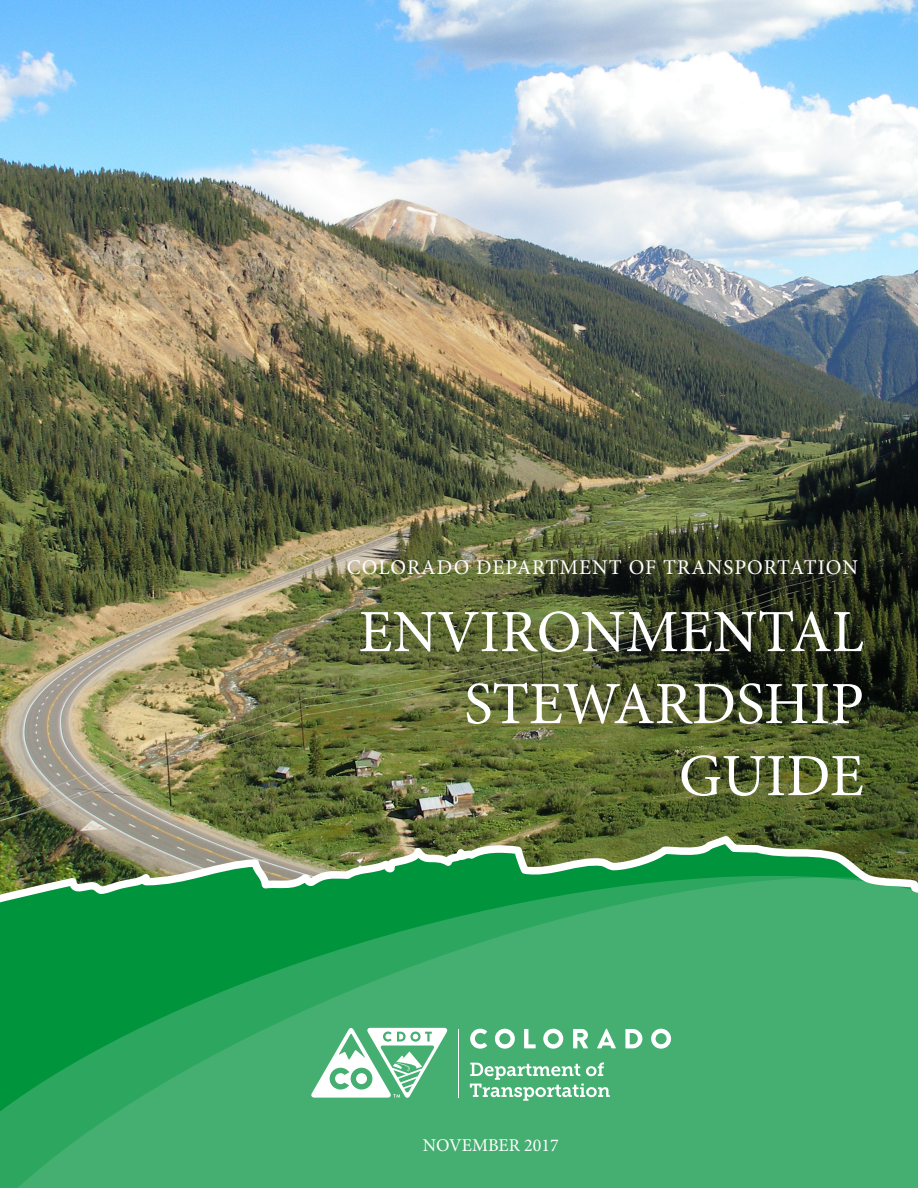
<style>
.page{position:relative;width:918px;height:1188px;background:#fff}
.page>*{position:absolute;margin:0;border:0;box-sizing:border-box;transform-origin:0 0}
.t1{font:60px/72px "Minion Pro";color:#fff;text-align:right}
.CDOT_Body_-_Right{font:21px "Minion Pro";letter-spacing:.045em;color:#fff}
.t2{font:18px "Minion Pro";color:#fff}
</style>
<div class="page">
<img style="left:0;top:0;width:918px;height:710px">
<img style="left:0;top:710px;width:918px;height:135px">
<svg style="left:0;top:845px;width:918px;height:343px;background:#39a664"></svg>
<hr style="left:458px;top:1029px;width:1px;height:69px;background:#fff">
<svg style="left:470px;top:1029px;width:17px;height:20px"></svg>
<svg style="left:495px;top:1029px;width:20px;height:20px"></svg>
<svg style="left:524px;top:1029px;width:12px;height:19px"></svg>
<svg style="left:543px;top:1029px;width:20px;height:20px"></svg>
<svg style="left:573px;top:1029px;width:15px;height:19px"></svg>
<svg style="left:625px;top:1029px;width:17px;height:19px"></svg>
<svg style="left:651px;top:1029px;width:20px;height:20px"></svg>
<svg style="left:597px;top:1029px;width:19px;height:19px"></svg>
<svg style="left:470px;top:1062px;width:140px;height:39px"></svg>
<svg style="left:310px;top:1027px;width:138px;height:71px"></svg>
<p class="CDOT_Body_-_Right" style="left:347px;top:553px;width:513px">COLORADO DEPARTMENT OF TRANSPORTATION</p>
<p class="t1" style="left:359px;top:596px;width:507px">ENVIRONMENTAL<br>STEWARDSHIP<br>GUIDE</p>
<p class="t2" style="left:423px;top:1133px;width:137px">NOVEMBER 2017</p>
</div>
